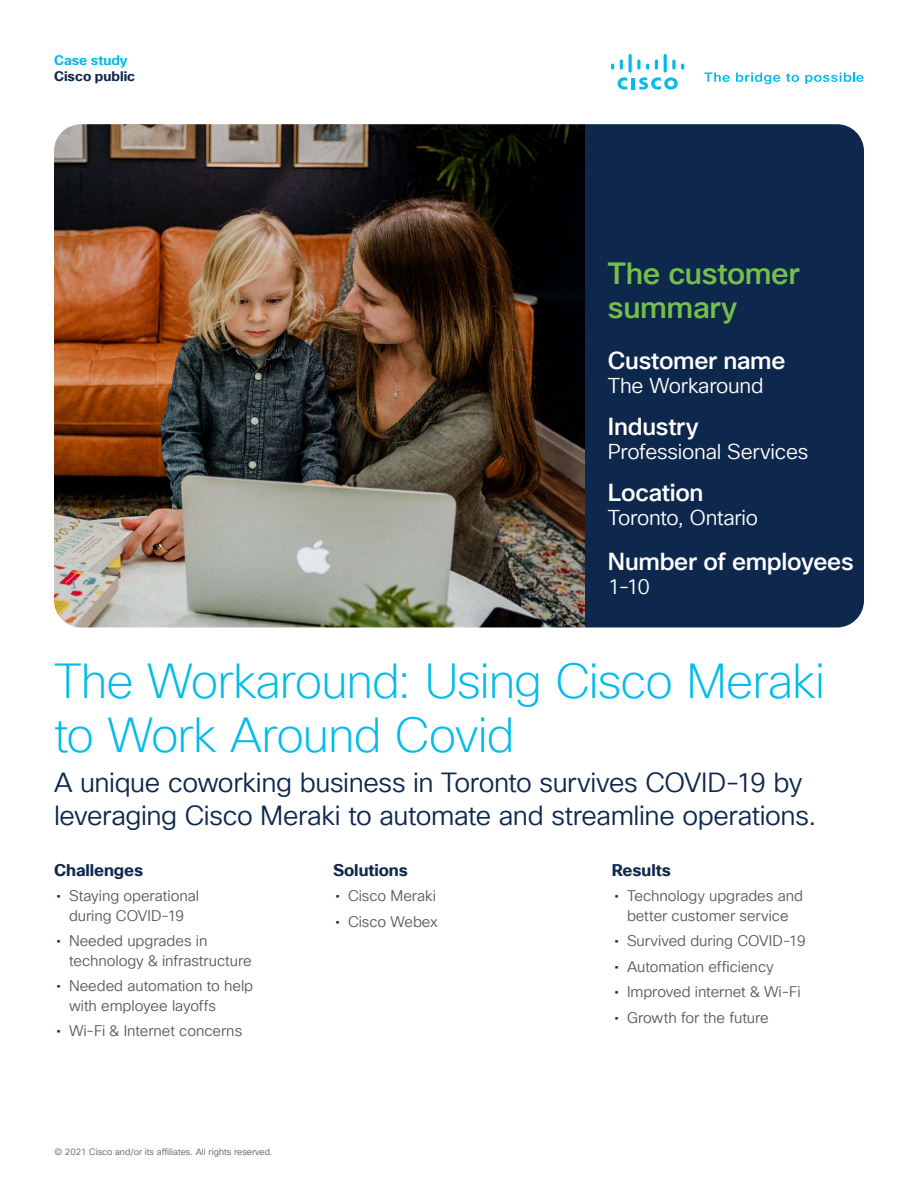
<style>
.page{position:relative;width:918px;height:1188px;background:#fff}
.page>*{position:absolute;margin:0;border:0;box-sizing:border-box;transform-origin:0 0}
.t1{font:200 48px/54px "Cisco Sans TT";letter-spacing:-.02em;color:#00bceb}
.t2{font:500 30px/34.5px "Cisco Sans TT";letter-spacing:-.015em;color:#74bf4b}
.t3{font:27px/33px "Cisco Sans TT Light";letter-spacing:-.015em;color:#0d274d}
.t4{font:500 24px "Cisco Sans TT";letter-spacing:-.01em;color:#fff}
.t5{font:21px "Cisco Sans TT Light";letter-spacing:-.015em;color:#fff}
.t6{font:700 16.5px "Cisco Sans TT";letter-spacing:-.005em;color:#0d274d}
.t7{font:15px/19.5px "Cisco Sans TT Light";letter-spacing:-.005em;color:#58595b;text-align:center}
.t8{font:700 13.5px "Cisco Sans TT";color:#0d274d}
.t9{font:700 13.5px "Cisco Sans TT";color:#00bceb}
.t10{font:9px "Cisco Sans TT Light";color:#58595b}
.s1{font-family:"Cisco Sans TT";color:#0d274d}
</style>
<div class="page">
<svg style="left:618px;top:77px;width:60px;height:13px"></svg>
<svg style="left:611px;top:64px;width:3px;height:6px"></svg>
<svg style="left:620px;top:60px;width:3px;height:10px"></svg>
<hr style="left:629px;top:54px;width:3px;height:19px;background:#01bceb;border-radius:2px">
<svg style="left:637px;top:60px;width:3px;height:10px"></svg>
<svg style="left:646px;top:64px;width:3px;height:6px"></svg>
<svg style="left:655px;top:60px;width:3px;height:10px"></svg>
<hr style="left:664px;top:54px;width:3px;height:19px;background:#01bceb;border-radius:2px">
<svg style="left:672px;top:60px;width:4px;height:10px"></svg>
<svg style="left:681px;top:64px;width:3px;height:6px"></svg>
<svg style="left:704px;top:73px;width:26px;height:9px"></svg>
<svg style="left:736px;top:73px;width:44px;height:11px"></svg>
<svg style="left:786px;top:73px;width:13px;height:9px"></svg>
<svg style="left:805px;top:73px;width:59px;height:11px"></svg>
<img style="left:54px;top:124px;width:531px;height:503px">
<div style="left:585px;top:124px;width:279px;height:503px;background:#0d274d"></div>
<p class="t9" style="left:54px;top:51px;width:75px">Case study</p>
<p class="t8" style="left:54px;top:67px;width:83px">Cisco public</p>
<h2 class="t2" style="left:608px;top:257px;width:193px">The customer summary</h2>
<h3 class="t4" style="left:608px;top:345px;width:179px">Customer name</h3>
<h3 class="t5" style="left:608px;top:372px;width:157px">The Workaround</h3>
<h3 class="t4" style="left:608px;top:411px;width:92px">Industry</h3>
<h3 class="t5" style="left:608px;top:438px;width:202px">Professional Services</h3>
<h3 class="t4" style="left:608px;top:477px;width:97px">Location</h3>
<h3 class="t5" style="left:608px;top:504px;width:152px">Toronto, Ontario</h3>
<h3 class="t4" style="left:608px;top:546px;width:247px">Number of employees</h3>
<h3 class="t5" style="left:608px;top:573px;width:44px">1-10</h3>
<h1 class="t1" style="left:54px;top:656px;width:773px">The Workaround: Using Cisco Meraki to Work Around Covid</h1>
<h3 class="t3" style="left:54px;top:767px;width:764px">A unique coworking business in Toronto survives COVID-19 by leveraging Cisco Meraki to automate and streamline operations.</h3>
<p class="t6" style="left:54px;top:859px;width:91px">Challenges</p>
<p class="t7" style="left:56px;top:887px;width:144px"><span class="s1">•</span> Staying operational during COVID-19</p>
<p class="t7" style="left:69px;top:932px;width:184px;text-align:left;text-indent:-13px"><span class="s1">•</span> Needed upgrades in technology &amp; infrastructure</p>
<p class="t7" style="left:69px;top:977px;width:186px;text-align:left;text-indent:-13px"><span class="s1">•</span> Needed automation to help with employee layoffs</p>
<p class="t7" style="left:56px;top:1022px;width:187px"><span class="s1">•</span> Wi-Fi &amp; Internet concerns</p>
<p class="t10" style="left:54px;top:1146px;width:220px">© 2021 Cisco and/or its affiliates. All rights reserved.</p>
<p class="t6" style="left:333px;top:859px;width:76px">Solutions</p>
<p class="t7" style="left:335px;top:887px;width:102px"><span class="s1">•</span> Cisco Meraki</p>
<p class="t7" style="left:335px;top:912px;width:104px"><span class="s1">•</span> Cisco Webex</p>
<p class="t6" style="left:612px;top:859px;width:61px">Results</p>
<p class="t7" style="left:614px;top:887px;width:190px"><span class="s1">•</span> Technology upgrades and better customer service</p>
<p class="t7" style="left:614px;top:932px;width:193px"><span class="s1">•</span> Survived during COVID-19</p>
<p class="t7" style="left:614px;top:957px;width:161px"><span class="s1">•</span> Automation efficiency</p>
<p class="t7" style="left:614px;top:983px;width:188px"><span class="s1">•</span> Improved internet &amp; Wi-Fi</p>
<p class="t7" style="left:614px;top:1008px;width:156px"><span class="s1">•</span> Growth for the future</p>
</div>
